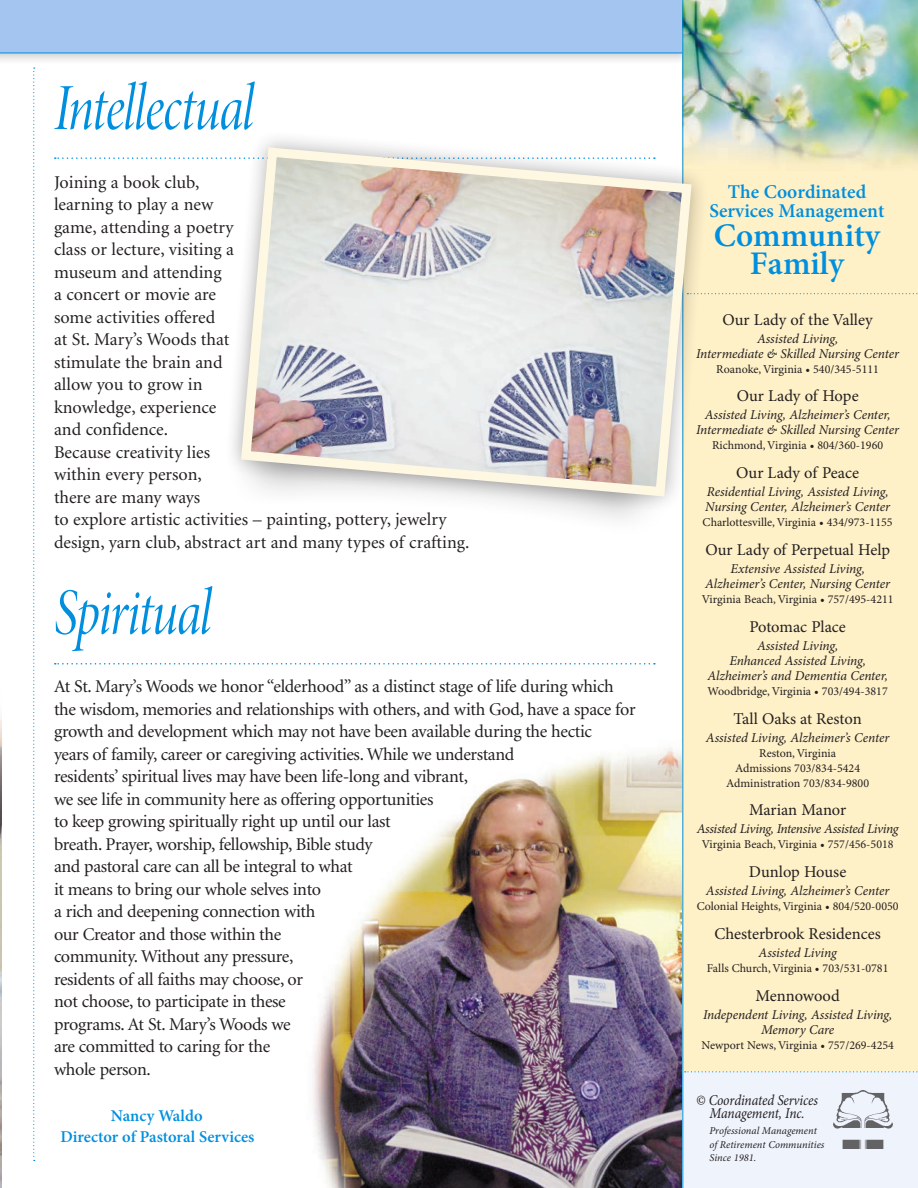
<style>
.page{position:relative;width:918px;height:1188px;background:#fff}
.page>*{position:absolute;margin:0;border:0;box-sizing:border-box;transform-origin:0 0}
.Headline{font:66px "Minion Pro It Disp";letter-spacing:-.025em;color:#008fde;scale:.8 1}
.t1{font:600 33px/28.5px "Minion Pro";color:#008fde;text-align:center}
.t2{font:600 19.5px/19.5px "Minion Pro";color:#008fde;text-align:center}
.Body{font:18px/22.5px "Minion";letter-spacing:-.02em;color:#231f20}
.Body-2{font:18px/22.5px "Minion";color:#231f20}
.bar_1_of_3{font:16.5px "Minion Pro";color:#231f20}
.t3{font:600 16.5px/21px "Minion Pro";color:#008fde;text-align:center}
.t4{font:italic 15px/13.5px "Minion Pro";letter-spacing:-.01em;color:#231f20;text-align:center;scale:.9 1}
.bar_2_of_3{font:italic 13.5px/15px "Minion Pro";letter-spacing:-.01em;color:#231f20;text-align:center}
.bar_2_of_3-2{font:italic 13.5px "Minion Pro";letter-spacing:-.03em;color:#231f20}
.bar_3_of_3{font:12px/15px "Minion Pro";color:#231f20;text-align:center}
.t5{font:italic 10.5px/13.5px "Minion Pro";color:#231f20}
</style>
<div class="page">
<svg style="left:55px;top:157px;width:163px;height:2px"></svg>
<img style="left:0;top:717px;width:1px;height:471px">
<img style="left:313px;top:748px;width:369px;height:440px">
<div style="left:0;top:0;width:696px;height:66px;background:#231f20;opacity:.25"></div>
<div style="left:0;top:0;width:683px;height:53px;background:#a3c5ef"></div>
<img style="left:683px;top:0;width:235px;height:1072px">
<div style="left:683px;top:1072px;width:235px;height:116px;background:#eff3fc"></div>
<svg style="left:713px;top:293px;width:205px;height:1px"></svg>
<svg style="left:685px;top:1071px;width:233px;height:1px"></svg>
<hr style="left:682px;top:0;width:1px;height:1188px;background:#008fde">
<hr style="left:0;top:53px;width:683px;height:1px;background:#008fde">
<svg style="left:33px;top:68px;width:2px;height:1093px"></svg>
<div style="left:227px;top:180px;width:464px;height:358px;background:#fff"></div>
<svg style="left:220px;top:126px;width:493px;height:391px"></svg>
<img style="left:236px;top:142px;width:461px;height:359px">
<img style="left:833px;top:1090px;width:59px;height:58px">
<svg style="left:55px;top:663px;width:600px;height:2px"></svg>
<p class="Headline" style="left:54px;top:67px;width:251px">Intellectual</p>
<p class="Body-2" style="left:54px;top:172px;width:417px">Joining a book club,<br>learning to play a new<br>game, attending a poetry<br>class or lecture, visiting a<br>museum and attending<br>a concert or movie are<br>some activities offered<br>at St. Mary’s Woods that<br>stimulate the brain and<br>allow you to grow in<br>knowledge, experience<br>and confidence.<br>Because creativity lies<br>within every person,<br>there are many ways<br>to explore artistic activities – painting, pottery, jewelry design, yarn club, abstract art and many types of crafting.</p>
<p class="Headline" style="left:54px;top:571px;width:198px">Spiritual</p>
<p class="Body" style="left:54px;top:676px;width:583px">At St. Mary’s Woods we honor “elderhood” as a distinct stage of life during which the wisdom, memories and relationships with others, and with God, have a space for growth and development which may not have been available during the hectic<br>years of family, career or caregiving activities. While we understand<br>residents’ spiritual lives may have been life-long and vibrant,<br>we see life in community here as offering opportunities<br>to keep growing spiritually right up until our last<br>breath. Prayer, worship, fellowship, Bible study<br>and pastoral care can all be integral to what<br>it means to bring our whole selves into<br>a rich and deepening connection with<br>our Creator and those within the<br>community. Without any pressure,<br>residents of all faiths may choose, or<br>not choose, to participate in these<br>programs. At St. Mary’s Woods we<br>are committed to caring for the<br>whole person.</p>
<p class="t3" style="left:60px;top:1105px;width:196px">Nancy Waldo<br>Director of Pastoral Services</p>
<p class="t2" style="left:710px;top:182px;width:176px">The Coordinated<br>Services Management</p>
<p class="t1" style="left:714px;top:221px;width:168px">Community<br>Family</p>
<p class="bar_1_of_3" style="left:722px;top:309px;width:152px">Our Lady of the Valley</p>
<p class="bar_2_of_3" style="left:696px;top:331px;width:204px">Assisted Living,<br>Intermediate &amp; Skilled Nursing Center</p>
<p class="bar_3_of_3" style="left:716px;top:362px;width:164px">Roanoke, Virginia • 540/345-5111</p>
<p class="bar_1_of_3" style="left:737px;top:386px;width:124px">Our Lady of Hope</p>
<p class="bar_2_of_3" style="left:696px;top:408px;width:204px">Assisted Living, Alzheimer’s Center,<br>Intermediate &amp; Skilled Nursing Center</p>
<p class="bar_3_of_3" style="left:712px;top:439px;width:173px">Richmond, Virginia • 804/360-1960</p>
<p class="bar_1_of_3" style="left:736px;top:463px;width:124px">Our Lady of Peace</p>
<p class="bar_2_of_3" style="left:705px;top:484px;width:186px;text-align:left">Residential Living, Assisted Living,<br>Nursing Center, Alzheimer’s Center</p>
<p class="bar_3_of_3" style="left:703px;top:515px;width:192px">Charlottesville, Virginia • 434/973-1155</p>
<p class="bar_1_of_3" style="left:705px;top:540px;width:186px">Our Lady of Perpetual Help</p>
<p class="bar_2_of_3" style="left:705px;top:561px;width:186px">Extensive Assisted Living,<br>Alzheimer’s Center, Nursing Center</p>
<p class="bar_3_of_3" style="left:702px;top:592px;width:193px">Virginia Beach, Virginia • 757/495-4211</p>
<p class="bar_1_of_3" style="left:749px;top:617px;width:98px">Potomac Place</p>
<p class="bar_2_of_3" style="left:707px;top:638px;width:182px">Assisted Living,<br>Enhanced Assisted Living,<br>Alzheimer’s and Dementia Center,</p>
<p class="bar_3_of_3" style="left:708px;top:684px;width:182px">Woodbridge, Virginia • 703/494-3817</p>
<p class="bar_1_of_3" style="left:734px;top:708px;width:130px">Tall Oaks at Reston</p>
<p class="bar_2_of_3" style="left:706px;top:730px;width:185px">Assisted Living, Alzheimer’s Center</p>
<p class="bar_3_of_3" style="left:726px;top:746px;width:144px">Reston, Virginia<br>Admissions 703/834-5424<br>Administration 703/834-9800</p>
<p class="bar_1_of_3" style="left:749px;top:800px;width:99px">Marian Manor</p>
<p class="bar_2_of_3-2" style="left:697px;top:820px;width:203px">Assisted Living, Intensive Assisted Living</p>
<p class="bar_3_of_3" style="left:702px;top:838px;width:193px">Virginia Beach, Virginia • 757/456-5018</p>
<p class="bar_1_of_3" style="left:749px;top:862px;width:99px">Dunlop House</p>
<p class="bar_2_of_3" style="left:706px;top:883px;width:185px">Assisted Living, Alzheimer’s Center</p>
<p class="bar_3_of_3" style="left:697px;top:899px;width:203px">Colonial Heights, Virginia • 804/520-0050</p>
<p class="bar_1_of_3" style="left:714px;top:924px;width:168px">Chesterbrook Residences</p>
<p class="bar_2_of_3" style="left:759px;top:945px;width:80px">Assisted Living</p>
<p class="bar_3_of_3" style="left:707px;top:961px;width:183px">Falls Church, Virginia • 703/531-0781</p>
<p class="bar_1_of_3" style="left:755px;top:986px;width:86px">Mennowood</p>
<p class="bar_2_of_3" style="left:703px;top:1007px;width:191px">Independent Living, Assisted Living,<br>Memory Care</p>
<p class="bar_3_of_3" style="left:701px;top:1038px;width:194px">Newport News, Virginia • 757/269-4254</p>
<p class="t4" style="left:696px;top:1093px;width:137px">© Coordinated Services<br>Management, Inc.</p>
<p class="t5" style="left:709px;top:1124px;width:116px">Professional Management of Retirement Communities<br>Since 1981.</p>
</div>
